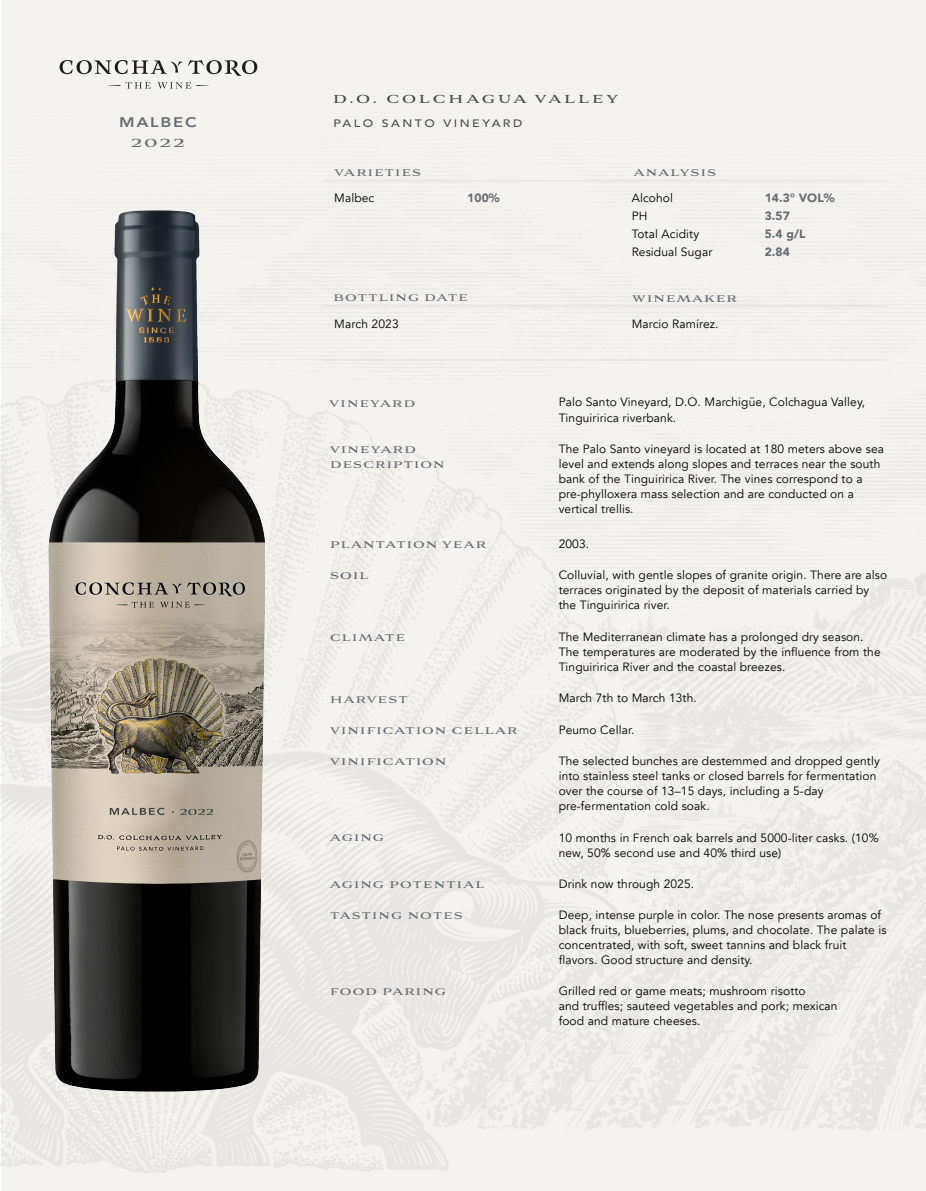
<style>
.page{position:relative;width:926px;height:1191px;background:#fff}
.page>*{position:absolute;margin:0;border:0;box-sizing:border-box;transform-origin:0 0}
.t1{font:700 14.55px "Aviano";letter-spacing:.2em;color:#4b4b4a}
.t2{font:700 14.55px "Aviano";color:#676c72;scale:1.15 1}
.t3{font:800 13.95px "Avenir";letter-spacing:.1em;color:#676c72;scale:1.2 1}
.t4{font:12px/15px "Avenir";letter-spacing:.01em;color:#000}
.t5{font:700 12px/14.4px "Aviano";letter-spacing:.1em;color:#676c72}
.t6{font:900 12px/18px "Avenir";letter-spacing:.01em;color:#676c72}
.t7{font:500 10.8px "Avenir";letter-spacing:.2em;color:#4b4b4a;scale:1.16 1}
</style>
<div class="page">
<img style="left:0;top:0;width:926px;height:1190px">
<hr style="left:322px;top:180px;width:565px;height:1px;background:#cbcbcc">
<hr style="left:322px;top:305px;width:565px;height:2px;background:#cbcbcc">
<hr style="left:322px;top:359px;width:565px;height:1px;background:#cbcbcc">
<svg style="left:60px;top:60px;width:197px;height:29px"></svg>
<img style="left:16px;top:202px;width:272px;height:914px">
<p class="t3" style="left:119px;top:111px;width:66px">MALBEC</p>
<p class="t2" style="left:131px;top:136px;width:48px">2022</p>
<p class="t1" style="left:333px;top:92px;width:286px">D.O. COLCHAGUA VALLEY</p>
<p class="t7" style="left:333px;top:114px;width:164px">PALO SANTO VINEYARD</p>
<p class="t5" style="left:334px;top:166px;width:88px">VARIETIES</p>
<p class="t5" style="left:634px;top:166px;width:84px">ANALYSIS</p>
<p class="t4" style="left:334px;top:190px;width:42px">Malbec</p>
<p class="t6" style="left:467px;top:188px;width:34px">100%</p>
<p class="t4" style="left:631px;top:189px;width:82px;line-height:18px">Alcohol<br>PH<br>Total Acidity<br>Residual Sugar</p>
<p class="t5" style="left:333px;top:291px;width:136px">BOTTLING DATE</p>
<p class="t4" style="left:334px;top:317px;width:66px">March 2023</p>
<p class="t5" style="left:632px;top:292px;width:106px">WINEMAKER</p>
<p class="t4" style="left:631px;top:317px;width:88px">Marcio Ramírez.</p>
<p class="t6" style="left:764px;top:188px;width:72px">14.3° VOL%<br>3.57<br>5.4 g/L<br>2.84</p>
<p class="t5" style="left:329px;top:397px;width:87px">VINEYARD</p>
<p class="t5" style="left:330px;top:443px;width:116px">VINEYARD<br>DESCRIPTION</p>
<p class="t5" style="left:330px;top:538px;width:158px">PLANTATION YEAR</p>
<p class="t5" style="left:330px;top:569px;width:40px">SOIL</p>
<p class="t5" style="left:330px;top:631px;width:76px">CLIMATE</p>
<p class="t5" style="left:330px;top:692px;width:79px">HARVEST</p>
<p class="t5" style="left:330px;top:723px;width:189px">VINIFICATION CELLAR</p>
<p class="t5" style="left:330px;top:755px;width:118px">VINIFICATION</p>
<p class="t5" style="left:330px;top:831px;width:55px">AGING</p>
<p class="t5" style="left:330px;top:878px;width:156px">AGING POTENTIAL</p>
<p class="t5" style="left:330px;top:909px;width:134px">TASTING NOTES</p>
<p class="t5" style="left:330px;top:985px;width:117px">FOOD PARING</p>
<p class="t4" style="left:558px;top:395px;width:308px">Palo Santo Vineyard, D.O. Marchigüe, Colchagua Valley,<br>Tinguiririca riverbank.</p>
<p class="t4" style="left:558px;top:441px;width:327px">The Palo Santo vineyard is located at 180 meters above sea level and extends along slopes and terraces near the south bank of the Tinguiririca River. The vines correspond to a pre-phylloxera mass selection and are conducted on a vertical trellis.</p>
<p class="t4" style="left:558px;top:536px;width:32px">2003.</p>
<p class="t4" style="left:558px;top:567px;width:330px">Colluvial, with gentle slopes of granite origin. There are also terraces originated by the deposit of materials carried by the Tinguiririca river.</p>
<p class="t4" style="left:558px;top:629px;width:323px">The Mediterranean climate has a prolonged dry season.<br>The temperatures are moderated by the influence from the<br>Tinguiririca River and the coastal breezes.</p>
<p class="t4" style="left:558px;top:690px;width:140px">March 7th to March 13th.</p>
<p class="t4" style="left:558px;top:722px;width:77px">Peumo Cellar.</p>
<p class="t4" style="left:558px;top:753px;width:323px">The selected bunches are destemmed and dropped gently into stainless steel tanks or closed barrels for fermentation over the course of 13–15 days, including a 5-day pre-fermentation cold soak.</p>
<p class="t4" style="left:558px;top:830px;width:321px">10 months in French oak barrels and 5000-liter casks. (10% new, 50% second use and 40% third use)</p>
<p class="t4" style="left:558px;top:876px;width:137px">Drink now through 2025.</p>
<p class="t4" style="left:558px;top:907px;width:329px">Deep, intense purple in color. The nose presents aromas of black fruits, blueberries, plums, and chocolate. The palate is concentrated, with soft, sweet tannins and black fruit flavors. Good structure and density.</p>
<p class="t4" style="left:558px;top:983px;width:280px">Grilled red or game meats; mushroom risotto<br>and truffles; sauteed vegetables and pork; mexican food and mature cheeses.</p>
</div>
